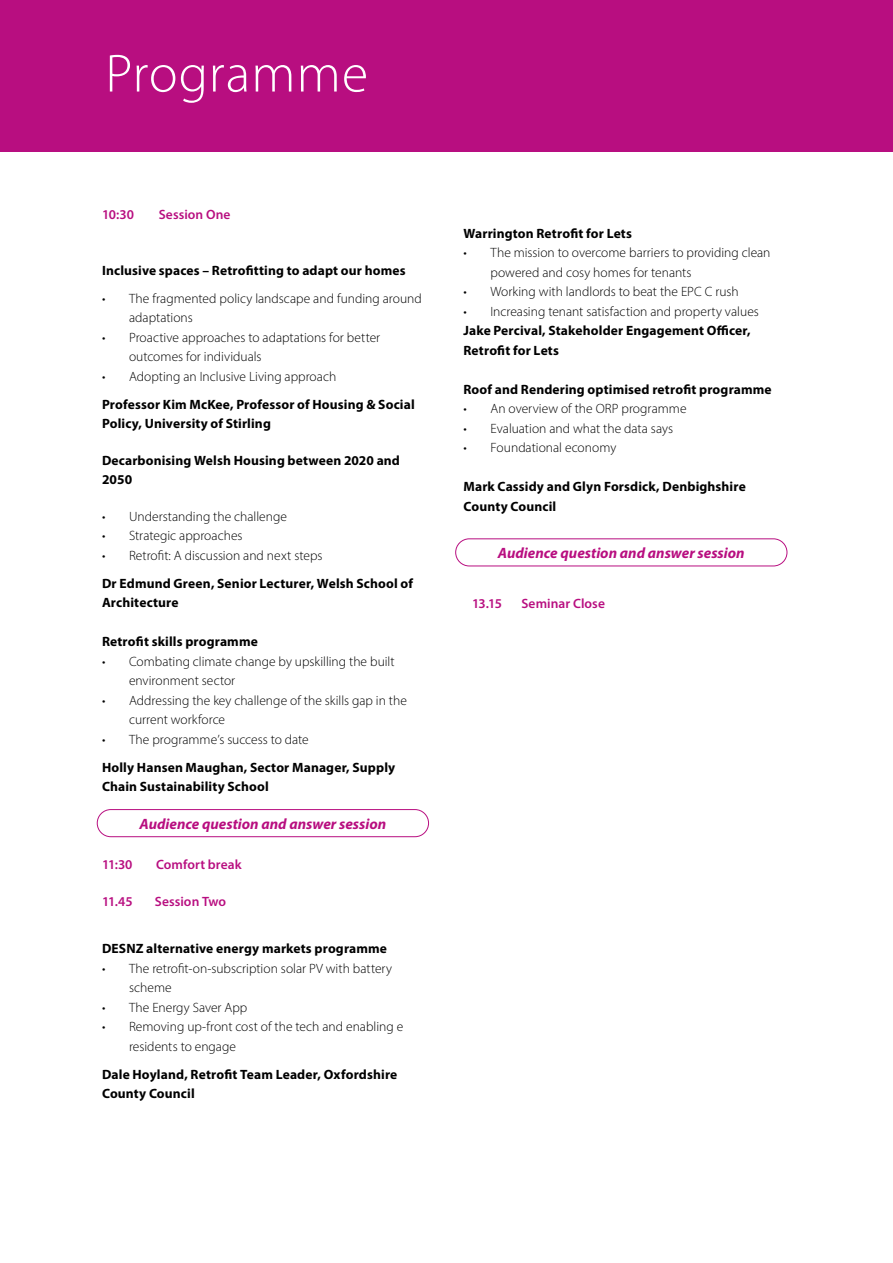
<style>
.page{position:relative;width:893px;height:1263px;background:#fff}
.page>*{position:absolute;margin:0;border:0;box-sizing:border-box;transform-origin:0 0}
.t1{font:300 54px "Myriad Pro";letter-spacing:.02em;color:#fff}
.t2{font:italic 700 15px "Myriad Pro";color:#b80e80}
.t3{font:300 13.5px/19.5px "Myriad Pro";color:#000}
.t4{font:700 13.5px/19.5px "Myriad Pro";letter-spacing:.01em;color:#000}
.t5{font:600 13.5px "Myriad Pro";letter-spacing:.005em;color:#b80e80}
</style>
<div class="page">
<div style="left:0;top:0;width:893px;height:152px;background:#b80e80"></div>
<div style="left:455px;top:539px;width:332px;height:27px;border:1px solid #b80e80;border-radius:14px"></div>
<div style="left:97px;top:809px;width:332px;height:28px;border:1px solid #b80e80;border-radius:14px"></div>
<h1 class="t1" style="left:105px;top:41px;width:264px">Programme</h1>
<p class="t5" style="left:102px;top:205px;width:33px">10:30</p>
<p class="t5" style="left:159px;top:205px;width:73px">Session One</p>
<p class="t4" style="left:102px;top:260px;width:305px">Inclusive spaces – Retrofitting to adapt our homes</p>
<p class="t3" style="left:129px;top:288px;width:294px;text-indent:-27px">• The fragmented policy landscape and funding around adaptations</p>
<p class="t3" style="left:129px;top:327px;width:253px;text-indent:-27px">• Proactive approaches to adaptations for better outcomes for individuals</p>
<p class="t3" style="left:102px;top:366px;width:236px">• Adopting an Inclusive Living approach</p>
<p class="t4" style="left:102px;top:394px;width:314px">Professor Kim McKee, Professor of Housing &amp; Social<br>Policy, University of Stirling</p>
<p class="t4" style="left:102px;top:450px;width:299px">Decarbonising Welsh Housing between 2020 and<br>2050</p>
<p class="t3" style="left:102px;top:506px;width:187px">• Understanding the challenge</p>
<p class="t3" style="left:102px;top:526px;width:142px">• Strategic approaches</p>
<p class="t3" style="left:102px;top:545px;width:222px">• Retrofit: A discussion and next steps</p>
<p class="t4" style="left:102px;top:573px;width:313px">Dr Edmund Green, Senior Lecturer, Welsh School of<br>Architecture</p>
<p class="t4" style="left:102px;top:631px;width:157px">Retrofit skills programme</p>
<p class="t3" style="left:129px;top:651px;width:267px;text-indent:-27px">• Combating climate change by upskilling the built environment sector</p>
<p class="t3" style="left:129px;top:690px;width:279px;text-indent:-27px">• Addressing the key challenge of the skills gap in the current workforce</p>
<p class="t3" style="left:102px;top:729px;width:208px">• The programme’s success to date</p>
<p class="t4" style="left:102px;top:757px;width:295px">Holly Hansen Maughan, Sector Manager, Supply<br>Chain Sustainability School</p>
<p class="t2" style="left:140px;top:814px;width:248px">Audience question and answer session</p>
<p class="t5" style="left:102px;top:856px;width:32px">11:30</p>
<p class="t5" style="left:156px;top:856px;width:87px">Comfort break</p>
<p class="t5" style="left:102px;top:892px;width:32px">11.45</p>
<p class="t5" style="left:155px;top:892px;width:73px">Session Two</p>
<p class="t4" style="left:102px;top:938px;width:286px">DESNZ alternative energy markets programme</p>
<p class="t3" style="left:129px;top:958px;width:264px;text-indent:-27px">• The retrofit-on-subscription solar PV with battery scheme</p>
<p class="t3" style="left:102px;top:997px;width:147px">• The Energy Saver App</p>
<p class="t3" style="left:129px;top:1017px;width:276px;text-indent:-27px">• Removing up-front cost of the tech and enabling e residents to engage</p>
<p class="t4" style="left:102px;top:1064px;width:297px">Dale Hoyland, Retrofit Team Leader, Oxfordshire<br>County Council</p>
<p class="t4" style="left:463px;top:223px;width:170px">Warrington Retrofit for Lets</p>
<p class="t3" style="left:490px;top:243px;width:281px;text-indent:-27px">• The mission to overcome barriers to providing clean powered and cosy homes for tenants</p>
<p class="t3" style="left:463px;top:282px;width:277px">• Working with landlords to beat the EPC C rush</p>
<p class="t3" style="left:463px;top:301px;width:297px">• Increasing tenant satisfaction and property values</p>
<p class="t4" style="left:463px;top:321px;width:289px">Jake Percival, Stakeholder Engagement Officer,<br>Retrofit for Lets</p>
<p class="t4" style="left:463px;top:379px;width:310px">Roof and Rendering optimised retrofit programme</p>
<p class="t3" style="left:463px;top:399px;width:225px">• An overview of the ORP programme</p>
<p class="t3" style="left:463px;top:418px;width:211px">• Evaluation and what the data says</p>
<p class="t3" style="left:463px;top:438px;width:154px">• Foundational economy</p>
<p class="t4" style="left:463px;top:477px;width:284px">Mark Cassidy and Glyn Forsdick, Denbighshire<br>County Council</p>
<p class="t2" style="left:498px;top:543px;width:248px">Audience question and answer session</p>
<p class="t5" style="left:472px;top:595px;width:31px">13.15</p>
<p class="t5" style="left:521px;top:595px;width:85px">Seminar Close</p>
</div>
